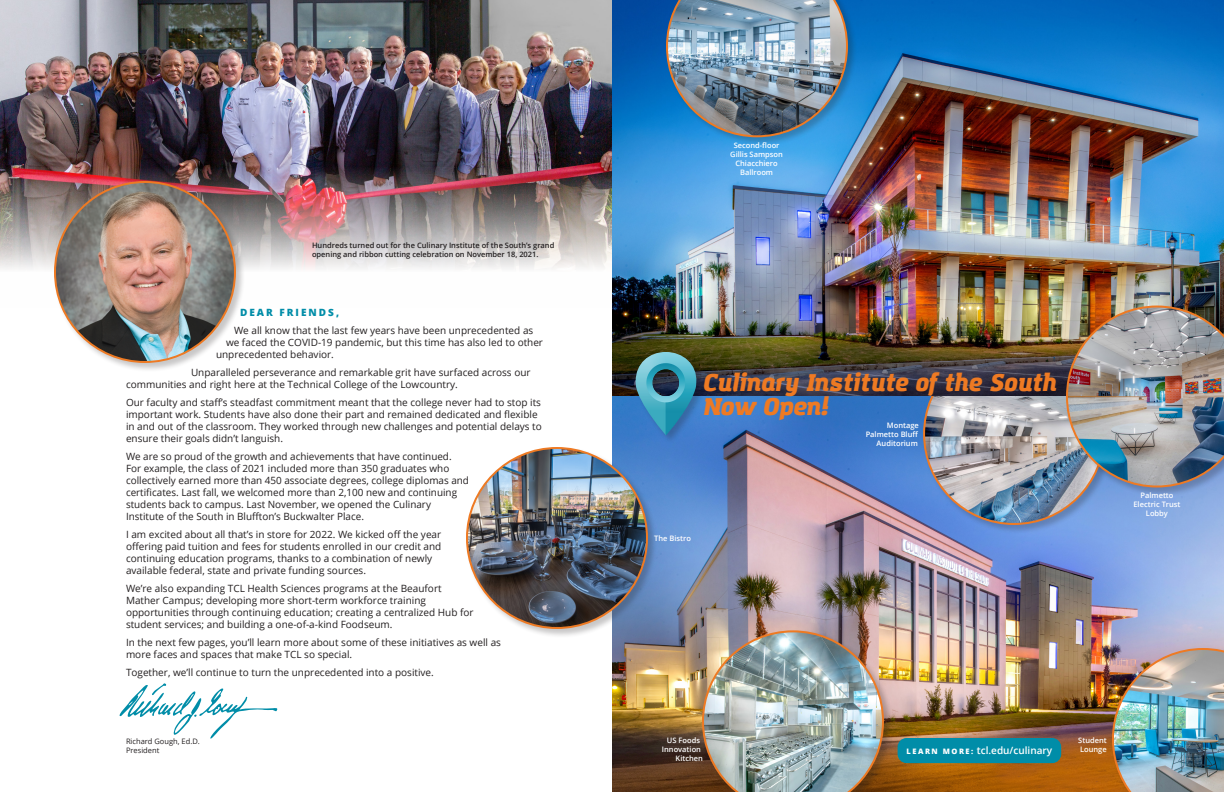
<style>
.page{position:relative;width:1224px;height:792px;background:#fff}
.page>*{position:absolute;margin:0;border:0;box-sizing:border-box;transform-origin:0 0}
.t1{font:italic 900 24px/24px "Amazing Grotesk";color:#ee7a23}
.t2{font:10px/12px "Open Sans";color:#231f20}
.t3{font:600 10px "Open Sans";color:#fff}
.t4{font:800 10px "Open Sans";letter-spacing:.2em;color:#008da8}
.t5{font:600 7.5px/9px "Open Sans";color:#fff;text-align:center}
.t6{font:600 7.5px/9px "Open Sans";color:#231f20}
.t7{font:7.5px "Open Sans";color:#231f20}
.s1{font-weight:800;font-size:7.5px}
</style>
<div class="page">
<img style="left:0;top:0;width:612px;height:269px">
<img style="left:612px;top:0;width:612px;height:792px">
<div style="left:923px;top:343px;width:192px;height:192px;background:#231f20;opacity:.25"></div>
<img style="left:924px;top:344px;width:180px;height:180px;border-radius:90px">
<svg style="left:119px;top:683px;width:159px;height:56px"></svg>
<div style="left:666px;top:0;width:192px;height:147px;background:#231f20;opacity:.25"></div>
<img style="left:666px;top:0;width:182px;height:137px">
<div style="left:702px;top:630px;width:192px;height:162px;background:#231f20;opacity:.25"></div>
<img style="left:702px;top:630px;width:182px;height:162px">
<div style="left:1066px;top:305px;width:158px;height:192px;background:#231f20;opacity:.25"></div>
<img style="left:1066px;top:306px;width:158px;height:182px">
<div style="left:54px;top:181px;width:192px;height:192px;background:#231f20;opacity:.25"></div>
<img style="left:55px;top:182px;width:180px;height:180px;border-radius:90px">
<div style="left:635px;top:351px;width:71px;height:94px;background:#231f20;opacity:.25"></div>
<img style="left:636px;top:352px;width:61px;height:83px">
<div style="left:466px;top:447px;width:192px;height:192px;background:#231f20;opacity:.25"></div>
<img style="left:467px;top:448px;width:180px;height:180px;border-radius:90px">
<img style="left:1112px;top:648px;width:112px;height:144px">
<div style="left:898px;top:738px;width:163px;height:25px;background:#008da8;border-radius:9px"></div>
<p class="t6" style="left:312px;top:241px;width:244px">Hundreds turned out for the Culinary Institute of the South’s grand opening and ribbon cutting celebration on November 18, 2021.</p>
<p class="t4" style="left:240px;top:304px;width:101px">DEAR FRIENDS,</p>
<p class="t2" style="left:234px;top:324px;width:301px">We all know that the last few years have been unprecedented as</p>
<p class="t2" style="left:226px;top:336px;width:319px">we faced the COVID-19 pandemic, but this time has also led to other</p>
<p class="t2" style="left:216px;top:348px;width:119px">unprecedented behavior.</p>
<p class="t2" style="left:126px;top:366px;width:406px;text-indent:65px">Unparalleled perseverance and remarkable grit have surfaced across our communities and right here at the Technical College of the Lowcountry.</p>
<p class="t2" style="left:126px;top:396px;width:417px">Our faculty and staff’s steadfast commitment meant that the college never had to stop its important work. Students have also done their part and remained dedicated and flexible in and out of the classroom. They worked through new challenges and potential delays to ensure their goals didn’t languish.</p>
<p class="t2" style="left:126px;top:450px;width:345px">We are so proud of the growth and achievements that have continued.<br>For example, the class of 2021 included more than 350 graduates who collectively earned more than 450 associate degrees, college diplomas and certificates. Last fall, we welcomed more than 2,100 new and continuing students back to campus. Last November, we opened the Culinary Institute of the South in Bluffton’s Buckwalter Place.</p>
<p class="t2" style="left:126px;top:528px;width:317px">I am excited about all that’s in store for 2022. We kicked off the year offering paid tuition and fees for students enrolled in our credit and continuing education programs, thanks to a combination of newly available federal, state and private funding sources.</p>
<p class="t2" style="left:126px;top:582px;width:349px">We’re also expanding TCL Health Sciences programs at the Beaufort Mather Campus; developing more short-term workforce training opportunities through continuing education; creating a centralized Hub for student services; and building a one-of-a-kind Foodseum.</p>
<p class="t2" style="left:126px;top:636px;width:377px">In the next few pages, you’ll learn more about some of these initiatives as well as more faces and spaces that make TCL so special.</p>
<p class="t2" style="left:126px;top:666px;width:309px">Together, we’ll continue to turn the unprecedented into a positive.</p>
<p class="t7" style="left:126px;top:736px;width:75px">Richard Gough, Ed.D.</p>
<p class="t7" style="left:126px;top:745px;width:35px">President</p>
<p class="t5" style="left:730px;top:140px;width:54px">Second-floor<br>Gillis Sampson<br>Chiacchiero<br>Ballroom</p>
<p class="t1" style="left:702px;top:371px;width:356px">Culinary Institute of the South<br>Now Open!</p>
<p class="t5" style="left:866px;top:420px;width:55px;text-align:right">Montage<br>Palmetto Bluff<br>Auditorium</p>
<p class="t5" style="left:654px;top:533px;width:38px">The Bistro</p>
<p class="t5" style="left:1133px;top:491px;width:49px">Palmetto<br>Electric Trust<br>Lobby</p>
<p class="t5" style="left:667px;top:736px;width:35px">US Foods</p>
<p class="t5" style="left:662px;top:745px;width:41px">Innovation</p>
<p class="t5" style="left:676px;top:754px;width:29px">Kitchen</p>
<p class="t5" style="left:1078px;top:736px;width:30px">Student</p>
<p class="t3" style="left:907px;top:744px;width:147px"><span class="s1">L E A R N M O R E :</span> tcl.edu/culinary</p>
<p class="t5" style="left:1080px;top:745px;width:28px">Lounge</p>
</div>
